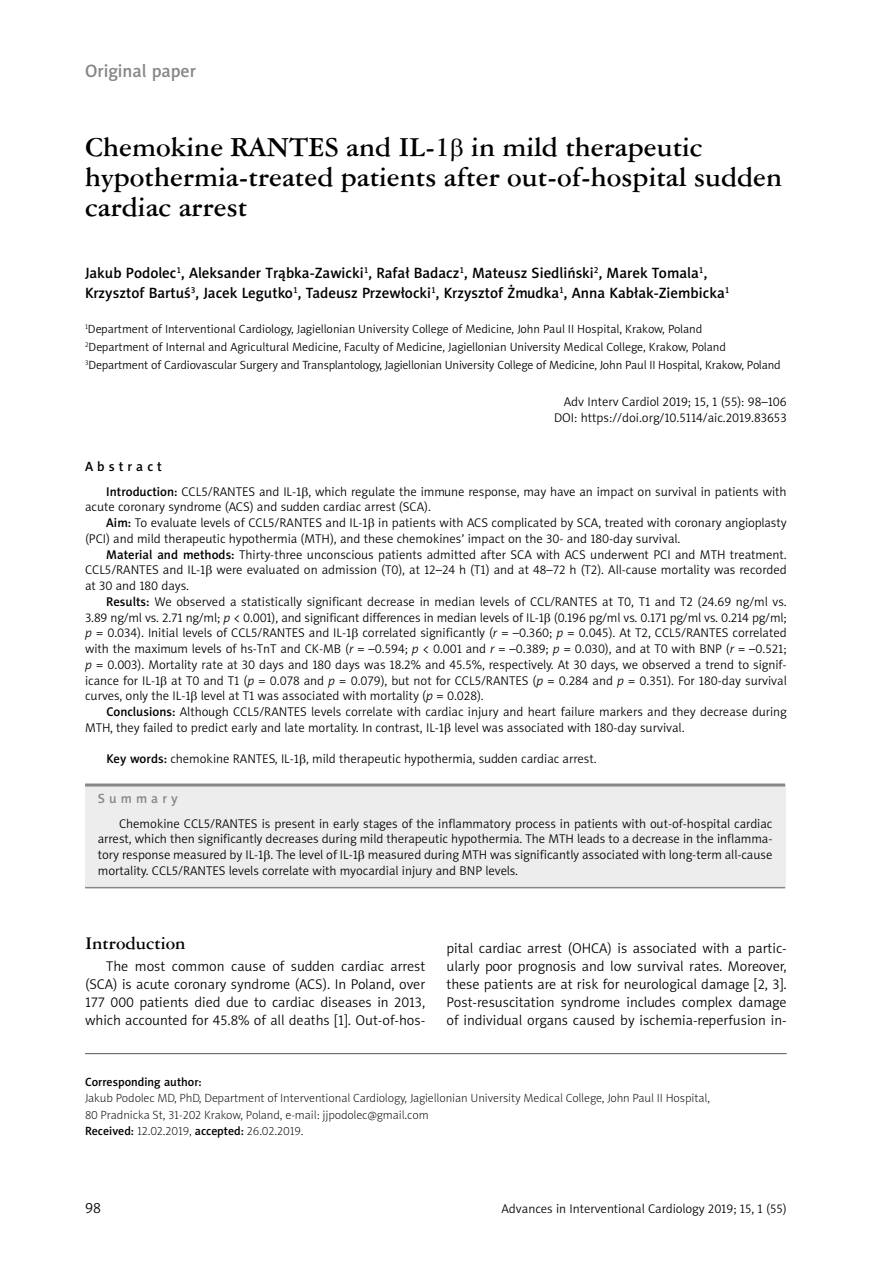
<style>
.page{position:relative;width:893px;height:1263px;background:#fff}
.page>*{position:absolute;margin:0;border:0;box-sizing:border-box;transform-origin:0 0}
.t1{font:700 25.5px/30px "Ameri Garmnd PL";color:#000}
.t2{font:18px "Naomi Sans EFN Medium";color:#878787}
.t3{font:700 16.5px "Ameri Garmnd PL";color:#000}
.t4{font:15px/19.5px "Naomi Sans EFN Medium";color:#000}
.t5{font:15px "Naomi Sans EFN Light";color:#000}
.t6{font:14.25px/18px "Naomi Sans EFN Light";color:#000;text-align:justify}
.t7{font:13.5px "Naomi Sans EFN Medium";letter-spacing:.3em;color:#000}
.t8{font:13.5px "Naomi Sans EFN Medium";letter-spacing:.3em;color:#878787}
.t9{font:12.75px/15.8px "Naomi Sans EFN Light";color:#000}
.t10{font:12px/18px "Naomi Sans EFN Light";color:#000}
.t11{font:12px/16.5px "Naomi Sans EFN Thin";color:#000}
.t12{font:12px "Naomi Sans EFN Medium";color:#000}
.s1{font-family:"Naomi Sans EFN Medium"}
.s2{font-style:italic}
</style>
<div class="page">
<hr style="left:85px;top:1053px;width:702px;height:1px;background:#575756">
<div style="left:85px;top:785px;width:700px;height:103px;background:#ededed"></div>
<hr style="left:85px;top:783px;width:700px;height:3px;background:#878787">
<hr style="left:85px;top:887px;width:700px;height:1px;background:#878787">
<h2 class="t2" style="left:85px;top:60px;width:113px">Original paper</h2>
<h1 class="t1" style="left:85px;top:131px;width:698px">Chemokine RANTES and IL-1 in mild therapeutic hypothermia-treated patients after out-of-hospital sudden cardiac arrest</h1>
<p class="t4" style="left:85px;top:263px;width:646px">Jakub Podolec<sup>1</sup>, Aleksander Trąbka-Zawicki<sup>1</sup>, Rafał Badacz<sup>1</sup>, Mateusz Siedliński<sup>2</sup>, Marek Tomala<sup>1</sup>,<br>Krzysztof Bartuś<sup>3</sup>, Jacek Legutko<sup>1</sup>, Tadeusz Przewłocki<sup>1</sup>, Krzysztof Żmudka<sup>1</sup>, Anna Kabłak-Ziembicka<sup>1</sup></p>
<p class="t10" style="left:85px;top:320px;width:697px"><sup>1</sup>Department of Interventional Cardiology, Jagiellonian University College of Medicine, John Paul II Hospital, Krakow, Poland<br><sup>2</sup>Department of Internal and Agricultural Medicine, Faculty of Medicine, Jagiellonian University Medical College, Krakow, Poland<br><sup>3</sup>Department of Cardiovascular Surgery and Transplantology, Jagiellonian University College of Medicine, John Paul II Hospital, Krakow, Poland</p>
<p class="t9" style="left:554px;top:394px;width:234px;text-align:right">Adv Interv Cardiol 2019; 15, 1 (55): 98–106<br>DOI: https://doi.org/10.5114/aic.2019.83653</p>
<p class="t7" style="left:85px;top:459px;width:78px">Abstract</p>
<p class="t9" style="left:85px;top:483px;width:703px;text-indent:21px"><span class="s1">Introduction:</span> CCL5/RANTES and IL-1 , which regulate the immune response, may have an impact on survival in patients with acute coronary syndrome (ACS) and sudden cardiac arrest (SCA).</p>
<p class="t9" style="left:85px;top:515px;width:703px;text-indent:21px"><span class="s1">Aim:</span> To evaluate levels of CCL5/RANTES and IL-1 in patients with ACS complicated by SCA, treated with coronary angioplasty (PCI) and mild therapeutic hypothermia (MTH), and these chemokines’ impact on the 30- and 180-day survival.</p>
<p class="t9" style="left:85px;top:546px;width:703px;text-align:justify;text-indent:21px"><span class="s1">Material and methods:</span> Thirty-three unconscious patients admitted after SCA with ACS underwent PCI and MTH treatment.<br>CCL5/RANTES and IL-1 were evaluated on admission (T0), at 12–24 h (T1) and at 48–72 h (T2). All-cause mortality was recorded at 30 and 180 days.</p>
<p class="t9" style="left:85px;top:594px;width:703px;text-align:justify;text-indent:21px"><span class="s1">Results:</span> We observed a statistically significant decrease in median levels of CCL/RANTES at T0, T1 and T2 (24.69 ng/ml vs.<br>3.89 ng/ml vs. 2.71 ng/ml; <span class="s2">p</span> &lt; 0.001), and significant differences in median levels of IL-1 (0.196 pg/ml vs. 0.171 pg/ml vs. 0.214 pg/ml; <span class="s2">p</span> = 0.034). Initial levels of CCL5/RANTES and IL-1 correlated significantly (<span class="s2">r</span> = –0.360; <span class="s2">p</span> = 0.045). At T2, CCL5/RANTES correlated with the maximum levels of hs-TnT and CK-MB (<span class="s2">r</span> = –0.594; <span class="s2">p</span> &lt; 0.001 and <span class="s2">r</span> = –0.389; <span class="s2">p</span> = 0.030), and at T0 with BNP (<span class="s2">r</span> = –0.521; <span class="s2">p</span> = 0.003). Mortality rate at 30 days and 180 days was 18.2% and 45.5%, respectively. At 30 days, we observed a trend to signif&shy;icance for IL-1 at T0 and T1 (<span class="s2">p</span> = 0.078 and <span class="s2">p</span> = 0.079), but not for CCL5/RANTES (<span class="s2">p</span> = 0.284 and <span class="s2">p</span> = 0.351). For 180-day survival curves, only the IL-1 level at T1 was associated with mortality (<span class="s2">p</span> = 0.028).</p>
<p class="t9" style="left:85px;top:704px;width:703px;text-indent:21px"><span class="s1">Conclusions:</span> Although CCL5/RANTES levels correlate with cardiac injury and heart failure markers and they decrease during<br>MTH, they failed to predict early and late mortality. In contrast, IL-1 level was associated with 180-day survival.</p>
<p class="t9" style="left:106px;top:750px;width:492px"><span class="s1">Key words:</span> chemokine RANTES, IL-1 , mild therapeutic hypothermia, sudden cardiac arrest.</p>
<p class="t8" style="left:98px;top:791px;width:82px">Summary</p>
<p class="t9" style="left:98px;top:815px;width:676px;text-align:justify;text-indent:21px">Chemokine CCL5/RANTES is present in early stages of the inflammatory process in patients with out-of-hospital cardiac arrest, which then significantly decreases during mild therapeutic hypothermia. The MTH leads to a decrease in the inflamma&shy;tory response measured by IL-1 . The level of IL-1 measured during MTH was significantly associated with long-term all-cause mortality. CCL5/RANTES levels correlate with myocardial injury and BNP levels.</p>
<p class="t3" style="left:85px;top:931px;width:102px">Introduction</p>
<p class="t6" style="left:85px;top:957px;width:342px;text-indent:21px">The most common cause of sudden cardiac arrest (SCA) is acute coronary syndrome (ACS). In Poland, over 177 000 patients died due to cardiac diseases in 2013, which accounted for 45.8% of all deaths [1]. Out-of-hos-</p>
<p class="t6" style="left:446px;top:939px;width:342px">pital cardiac arrest (OHCA) is associated with a partic&shy;ularly poor prognosis and low survival rates. Moreover, these patients are at risk for neurological damage [2, 3].<br>Post-resuscitation syndrome includes complex damage of individual organs caused by ischemia-reperfusion in-</p>
<p class="t12" style="left:85px;top:1075px;width:118px">Corresponding author:</p>
<p class="t11" style="left:85px;top:1090px;width:627px">Jakub Podolec MD, PhD, Department of Interventional Cardiology, Jagiellonian University Medical College, John Paul II Hospital,<br>80 Pradnicka St, 31-202 Krakow, Poland, e-mail: jjpodolec@gmail.com<br><span class="s1">Received:</span> 12.02.2019, <span class="s1">accepted:</span> 26.02.2019.</p>
<p class="t5" style="left:85px;top:1199px;width:17px">98</p>
<p class="t9" style="left:501px;top:1201px;width:287px">Advances in Interventional Cardiology 2019; 15, 1 (55)</p>
</div>
